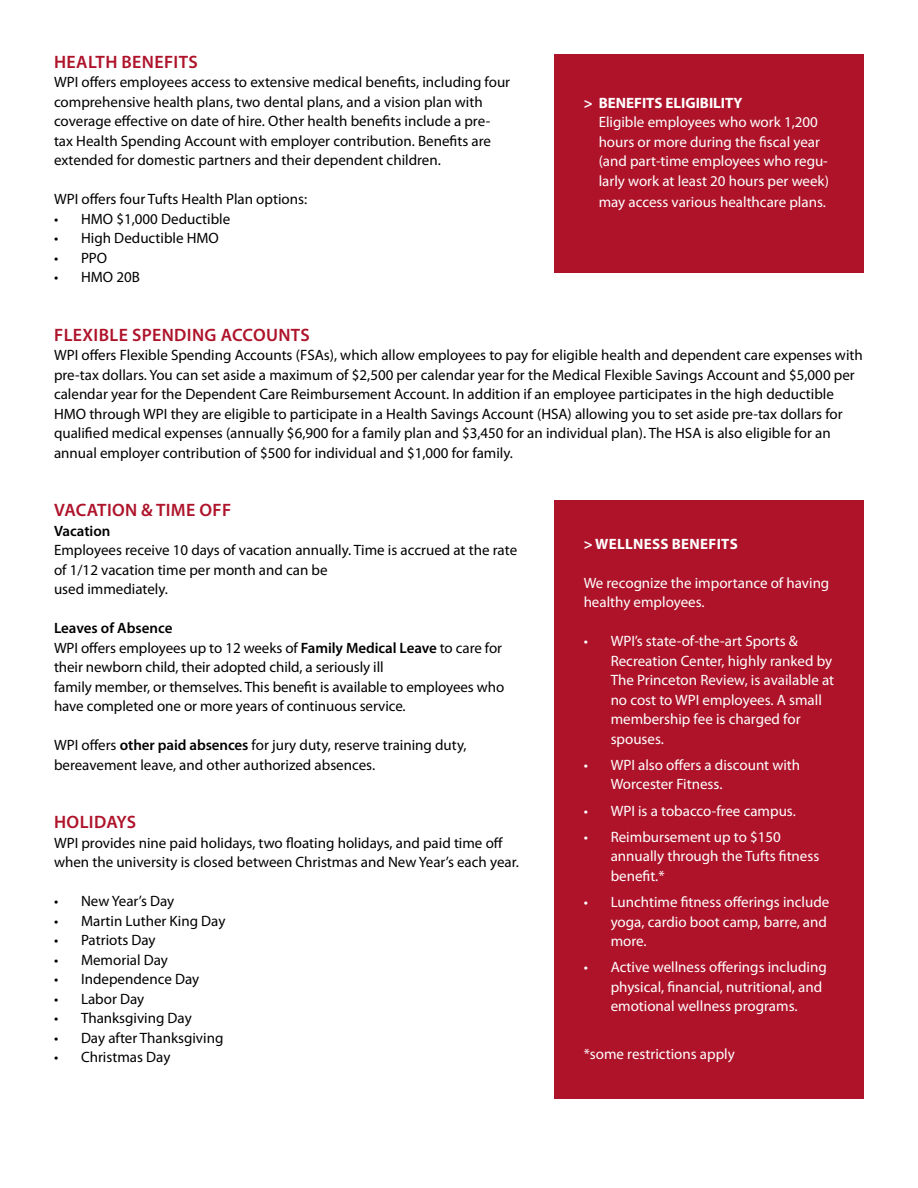
<style>
.page{position:relative;width:918px;height:1188px;background:#fff}
.page>*{position:absolute;margin:0;border:0;box-sizing:border-box;transform-origin:0 0}
.t1{font:600 18px "Myriad Pro";letter-spacing:.02em;color:#ae132a}
.t2{font:15px/19.5px "Myriad Pro";color:#000}
.t3{font:15px/19.5px "Myriad Pro";color:#fff}
.t4{font:700 15px "Myriad Pro";color:#fff}
.t5{font:700 15px "Myriad Pro";letter-spacing:.02em;color:#fff}
.t6{font:600 15px "Myriad Pro";color:#000}
.s1{font-weight:600}
</style>
<div class="page">
<div style="left:555px;top:500px;width:309px;height:599px;background:#ae132a"></div>
<div style="left:555px;top:54px;width:309px;height:218px;background:#ae132a"></div>
<p class="t1" style="left:54px;top:50px;width:145px">HEALTH BENEFITS</p>
<p class="t2" style="left:54px;top:72px;width:458px">WPI offers employees access to extensive medical benefits, including four comprehensive health plans, two dental plans, and a vision plan with coverage effective on date of hire. Other health benefits include a pre&shy;tax Health Spending Account with employer contribution. Benefits are extended for domestic partners and their dependent children.</p>
<p class="t2" style="left:54px;top:189px;width:255px">WPI offers four Tufts Health Plan options:</p>
<p class="t2" style="left:54px;top:208px;width:178px">• HMO $1,000 Deductible</p>
<p class="t2" style="left:54px;top:228px;width:166px">• High Deductible HMO</p>
<p class="t2" style="left:54px;top:247px;width:55px">• PPO</p>
<p class="t2" style="left:54px;top:267px;width:87px">• HMO 20B</p>
<p class="t4" style="left:584px;top:93px;width:160px">&gt; BENEFITS ELIGIBILITY</p>
<p class="t3" style="left:599px;top:112px;width:232px">Eligible employees who work 1,200 hours or more during the fiscal year (and part-time employees who regu&shy;larly work at least 20 hours per week)</p>
<p class="t3" style="left:599px;top:192px;width:229px">may access various healthcare plans.</p>
<p class="t1" style="left:54px;top:323px;width:257px">FLEXIBLE SPENDING ACCOUNTS</p>
<p class="t2" style="left:54px;top:345px;width:810px">WPI offers Flexible Spending Accounts (FSAs), which allow employees to pay for eligible health and dependent care expenses with pre-tax dollars. You can set aside a maximum of $2,500 per calendar year for the Medical Flexible Savings Account and $5,000 per calendar year for the Dependent Care Reimbursement Account. In addition if an employee participates in the high deductible HMO through WPI they are eligible to participate in a Health Savings Account (HSA) allowing you to set aside pre-tax dollars for qualified medical expenses (annually $6,900 for a family plan and $3,450 for an individual plan). The HSA is also eligible for an annual employer contribution of $500 for individual and $1,000 for family.</p>
<p class="t1" style="left:54px;top:499px;width:179px">VACATION &amp; TIME OFF</p>
<p class="t6" style="left:54px;top:521px;width:58px">Vacation</p>
<p class="t2" style="left:54px;top:540px;width:465px">Employees receive 10 days of vacation annually. Time is accrued at the rate of 1/12 vacation time per month and can be<br>used immediately.</p>
<p class="t2" style="left:54px;top:618px;width:452px"><span class="s1">Leaves of Absence<br></span>WPI offers employees up to 12 weeks of <span class="s1">Family Medical Leave</span> to care for their newborn child, their adopted child, a seriously ill<br>family member, or themselves. This benefit is available to employees who have completed one or more years of continuous service.</p>
<p class="t2" style="left:54px;top:735px;width:414px">WPI offers <span class="s1">other paid absences</span> for jury duty, reserve training duty, bereavement leave, and other authorized absences.</p>
<p class="t1" style="left:54px;top:811px;width:84px">HOLIDAYS</p>
<p class="t2" style="left:54px;top:832px;width:466px">WPI provides nine paid holidays, two floating holidays, and paid time off when the university is closed between Christmas and New Year’s each year.</p>
<p class="t2" style="left:54px;top:891px;width:122px">• New Year’s Day</p>
<p class="t2" style="left:54px;top:910px;width:173px">• Martin Luther King Day</p>
<p class="t2" style="left:54px;top:930px;width:103px">• Patriots Day</p>
<p class="t2" style="left:54px;top:949px;width:115px">• Memorial Day</p>
<p class="t2" style="left:54px;top:969px;width:147px">• Independence Day</p>
<p class="t2" style="left:54px;top:988px;width:92px">• Labor Day</p>
<p class="t2" style="left:54px;top:1008px;width:139px">• Thanksgiving Day</p>
<p class="t2" style="left:54px;top:1027px;width:171px">• Day after Thanksgiving</p>
<p class="t2" style="left:54px;top:1047px;width:118px">• Christmas Day</p>
<p class="t5" style="left:584px;top:534px;width:156px">&gt; WELLNESS BENEFITS</p>
<p class="t3" style="left:584px;top:573px;width:247px">We recognize the importance of having healthy employees.</p>
<p class="t3" style="left:611px;top:631px;width:225px;text-indent:-27px">• WPI’s state-of-the-art Sports &amp;<br>Recreation Center, highly ranked by<br>The Princeton Review, is available at no cost to WPI employees. A small membership fee is charged for spouses.</p>
<p class="t3" style="left:611px;top:755px;width:191px;text-indent:-27px">• WPI also offers a discount with<br>Worcester Fitness.</p>
<p class="t3" style="left:584px;top:801px;width:214px">• WPI is a tobacco-free campus.</p>
<p class="t3" style="left:611px;top:827px;width:210px;text-indent:-27px">• Reimbursement up to $150 annually through the Tufts fitness benefit.*</p>
<p class="t3" style="left:611px;top:892px;width:220px;text-indent:-27px">• Lunchtime fitness offerings include yoga, cardio boot camp, barre, and more.</p>
<p class="t3" style="left:611px;top:957px;width:218px;text-indent:-27px">• Active wellness offerings including physical, financial, nutritional, and emotional wellness programs.</p>
<p class="t3" style="left:584px;top:1044px;width:153px">*some restrictions apply</p>
</div>
